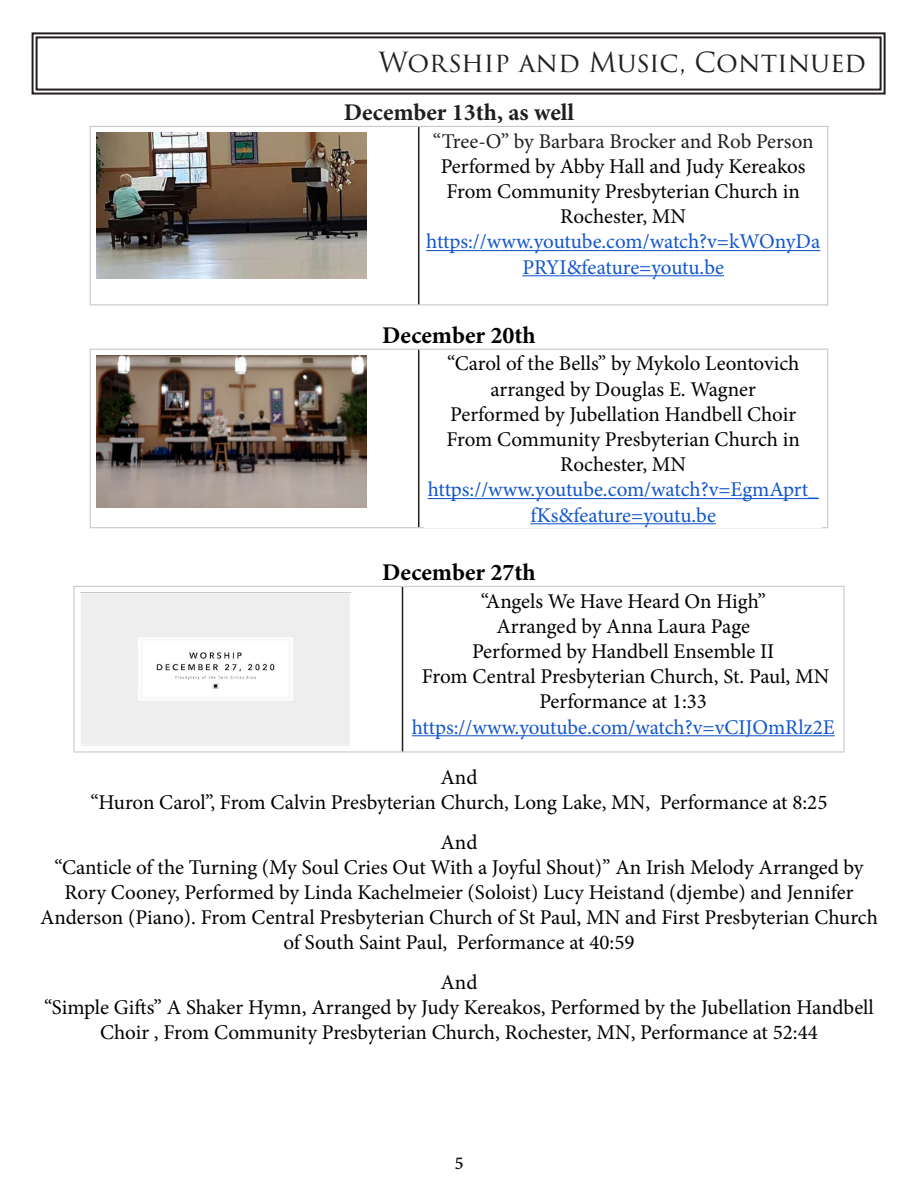
<style>
.page{position:relative;width:918px;height:1188px;background:#fff}
.page>*{position:absolute;margin:0;border:0;box-sizing:border-box;transform-origin:0 0}
.Body{font:27px "Trajan Pro 3";color:#231f20}
.t1{font:700 24px "Minion Pro";color:#000}
.t2{font:700 24px "Minion Pro";color:#201f1e}
.t3{font:21px/25.2px "Minion Pro";letter-spacing:-.005em;color:#000;text-align:center}
.t4{font:21px/25.2px "Minion Pro";letter-spacing:-.005em;color:#15c;text-align:center}
.t5{font:21px "Minion Pro";letter-spacing:-.005em;color:#201f1e}
.t6{font:18px "Minion Pro";color:#231f20}
</style>
<div class="page">
<svg style="left:31px;top:32px;width:855px;height:63px"></svg>
<div style="left:36px;top:36px;width:846px;height:55px;border:2px solid #231f20"></div>
<hr style="left:90px;top:126px;width:329px;height:1px;background:#c8c8c8">
<hr style="left:90px;top:127px;width:1px;height:177px;background:#c8c8c8">
<hr style="left:419px;top:126px;width:409px;height:1px;background:#c8c8c8">
<hr style="left:827px;top:127px;width:1px;height:177px;background:#c8c8c8">
<hr style="left:90px;top:304px;width:329px;height:1px;background:#c8c8c8">
<hr style="left:419px;top:304px;width:409px;height:1px;background:#c8c8c8">
<hr style="left:418px;top:127px;width:1px;height:177px;background:#231f20">
<img style="left:96px;top:132px;width:270px;height:146px">
<hr style="left:426px;top:250px;width:394px;height:1px;background:#15c">
<hr style="left:522px;top:275px;width:202px;height:1px;background:#15c">
<hr style="left:90px;top:349px;width:329px;height:1px;background:#c8c8c8">
<hr style="left:90px;top:350px;width:1px;height:177px;background:#c8c8c8">
<hr style="left:419px;top:349px;width:409px;height:1px;background:#c8c8c8">
<hr style="left:827px;top:350px;width:1px;height:177px;background:#c8c8c8">
<hr style="left:90px;top:527px;width:329px;height:1px;background:#c8c8c8">
<hr style="left:419px;top:527px;width:409px;height:1px;background:#c8c8c8">
<hr style="left:418px;top:350px;width:1px;height:177px;background:#231f20">
<img style="left:96px;top:355px;width:270px;height:152px">
<hr style="left:428px;top:498px;width:391px;height:1px;background:#15c">
<hr style="left:531px;top:523px;width:185px;height:1px;background:#15c">
<hr style="left:73px;top:586px;width:330px;height:1px;background:#c8c8c8">
<hr style="left:73px;top:587px;width:2px;height:164px;background:#c8c8c8">
<hr style="left:403px;top:586px;width:442px;height:1px;background:#c8c8c8">
<hr style="left:843px;top:587px;width:2px;height:164px;background:#c8c8c8">
<hr style="left:73px;top:751px;width:330px;height:2px;background:#c8c8c8">
<hr style="left:403px;top:751px;width:442px;height:2px;background:#c8c8c8">
<hr style="left:402px;top:587px;width:1px;height:164px;background:#231f20">
<img style="left:82px;top:594px;width:267px;height:150px">
<div style="left:80px;top:592px;width:271px;height:154px;border:1px solid #fff"></div>
<hr style="left:412px;top:735px;width:423px;height:1px;background:#15c">
<p class="Body" style="left:378px;top:44px;width:489px">Worship and Music, Continued</p>
<p class="t2" style="left:344px;top:95px;width:232px">December 13th, as well</p>
<p class="t5" style="left:433px;top:127px;width:382px">“Tree-O” by Barbara Brocker and Rob Person</p>
<p class="t3" style="left:441px;top:154px;width:366px">Performed by Abby Hall and Judy Kereakos</p>
<p class="t3" style="left:446px;top:179px;width:355px">From Community Presbyterian Church in<br>Rochester, MN</p>
<p class="t4" style="left:426px;top:229px;width:396px">https://www.youtube.com/watch?v=kWOnyDa<br>PRYI&amp;feature=youtu.be</p>
<p class="t1" style="left:382px;top:318px;width:155px">December 20th</p>
<p class="t3" style="left:447px;top:351px;width:354px">“Carol of the Bells” by Mykolo Leontovich arranged by Douglas E. Wagner</p>
<p class="t3" style="left:450px;top:402px;width:347px">Performed by Jubellation Handbell Choir</p>
<p class="t3" style="left:446px;top:427px;width:355px">From Community Presbyterian Church in<br>Rochester, MN</p>
<p class="t4" style="left:428px;top:477px;width:393px">https://www.youtube.com/watch?v=EgmAprt_ fKs&amp;feature=youtu.be</p>
<p class="t1" style="left:382px;top:555px;width:155px">December 27th</p>
<p class="t3" style="left:481px;top:588px;width:287px">“Angels We Have Heard On High”</p>
<p class="t3" style="left:496px;top:614px;width:255px">Arranged by Anna Laura Page</p>
<p class="t3" style="left:472px;top:639px;width:304px">Performed by Handbell Ensemble II</p>
<p class="t3" style="left:422px;top:664px;width:409px">From Central Presbyterian Church, St. Paul, MN</p>
<p class="t3" style="left:539px;top:689px;width:169px">Performance at 1:33</p>
<p class="t4" style="left:412px;top:714px;width:424px">https://www.youtube.com/watch?v=vCIJOmRlz2E</p>
<p class="t3" style="left:441px;top:765px;width:38px">And</p>
<p class="t3" style="left:91px;top:790px;width:738px">“Huron Carol”, From Calvin Presbyterian Church, Long Lake, MN, Performance at 8:25</p>
<p class="t3" style="left:441px;top:829px;width:38px">And</p>
<p class="t3" style="left:40px;top:855px;width:839px">“Canticle of the Turning (My Soul Cries Out With a Joyful Shout)” An Irish Melody Arranged by Rory Cooney, Performed by Linda Kachelmeier (Soloist) Lucy Heistand (djembe) and Jennifer Anderson (Piano). From Central Presbyterian Church of St Paul, MN and First Presbyterian Church of South Saint Paul, Performance at 40:59</p>
<p class="t3" style="left:441px;top:970px;width:38px">And</p>
<p class="t3" style="left:44px;top:995px;width:831px">“Simple Gifts” A Shaker Hymn, Arranged by Judy Kereakos, Performed by the Jubellation Handbell<br>Choir , From Community Presbyterian Church, Rochester, MN, Performance at 52:44</p>
<p class="t6" style="left:455px;top:1151px;width:10px">5</p>
</div>
